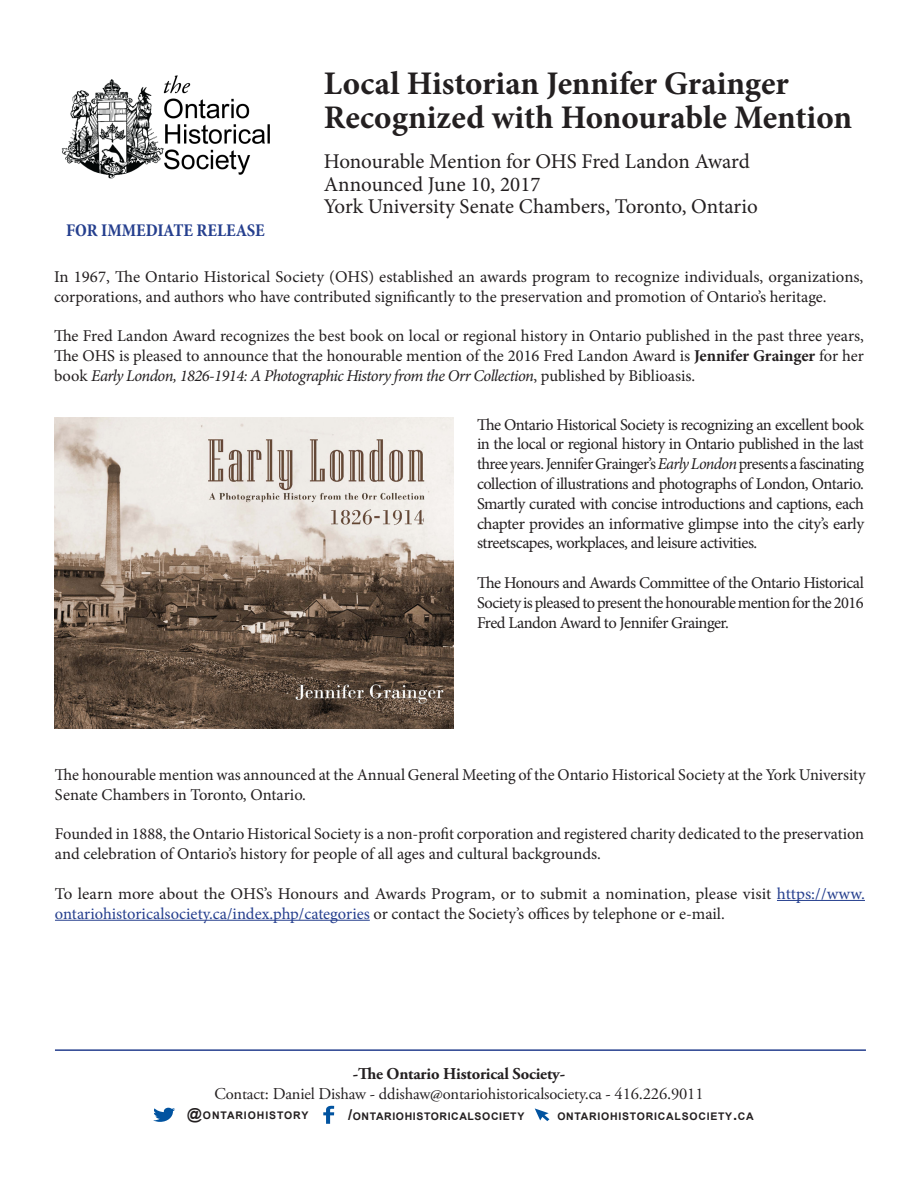
<style>
.page{position:relative;width:918px;height:1188px;background:#fff}
.page>*{position:absolute;margin:0;border:0;box-sizing:border-box;transform-origin:0 0}
.t1{font:700 33px "Minion Pro";color:#231f20}
.t2{font:21px "Minion Pro";letter-spacing:-.005em;color:#231f20}
.t3{font:700 condensed 18px "Minion Pro";color:#253f8e}
.t4{font:16.5px/19.8px "Minion Pro";letter-spacing:-.005em;color:#231f20}
.t5{font:16.5px "Adobe Garamond Pro";letter-spacing:-.01em;color:#231f20}
.t6{font:700 16.5px "Adobe Garamond Pro";letter-spacing:-.01em;color:#231f20}
.t7{font:700 10.5px "Arial";letter-spacing:.07em;color:#231f20}
.s1{font-weight:700}
.s2{font-style:italic}
.s3{color:#253f8e}
.s4{font-size:15px}
</style>
<div class="page">
<img style="left:61px;top:75px;width:209px;height:104px">
<hr style="left:777px;top:900px;width:88px;height:1px;background:#253f8e">
<hr style="left:55px;top:920px;width:315px;height:1px;background:#253f8e">
<hr style="left:55px;top:1049px;width:811px;height:2px;background:#253f8e">
<svg style="left:153px;top:1108px;width:22px;height:14px"></svg>
<svg style="left:323px;top:1106px;width:11px;height:18px"></svg>
<svg style="left:535px;top:1108px;width:14px;height:13px"></svg>
<img style="left:54px;top:418px;width:399px;height:310px">
<p class="t1" style="left:324px;top:60px;width:466px">Local Historian Jennifer Grainger</p>
<p class="t1" style="left:324px;top:95px;width:530px">Recognized with Honourable Mention</p>
<p class="t2" style="left:324px;top:147px;width:427px">Honourable Mention for OHS Fred Landon Award</p>
<p class="t2" style="left:324px;top:170px;width:218px">Announced June 10, 2017</p>
<p class="t2" style="left:324px;top:192px;width:436px">York University Senate Chambers, Toronto, Ontario</p>
<p class="t3" style="left:66px;top:218px;width:200px">FOR IMMEDIATE RELEASE</p>
<p class="t4" style="left:54px;top:267px;width:811px">In 1967, The Ontario Historical Society (OHS) established an awards program to recognize individuals, organizations, corporations, and authors who have contributed significantly to the preservation and promotion of Ontario’s heritage.</p>
<p class="t4" style="left:54px;top:326px;width:811px;text-align:justify">The Fred Landon Award recognizes the best book on local or regional history in Ontario published in the past three years, The OHS is pleased to announce that the honourable mention of the 2016 Fred Landon Award is <span class="s1">Jennifer Grainger</span> for her book <span class="s2">Early London, 1826-1914: A Photographic History from the Orr Collection</span>, published by Biblioasis.</p>
<p class="t4" style="left:477px;top:415px;width:389px;text-align:justify">The Ontario Historical Society is recognizing an excellent book in the local or regional history in Ontario published in the last three years. Jennifer Grainger’s <span class="s2">Early London</span> presents a fascinating collection of illustrations and photographs of London, Ontario.<br>Smartly curated with concise introductions and captions, each chapter provides an informative glimpse into the city’s early streetscapes, workplaces, and leisure activities.</p>
<p class="t4" style="left:477px;top:573px;width:388px;text-align:justify">The Honours and Awards Committee of the Ontario Historical Society is pleased to present the honourable mention for the 2016<br>Fred Landon Award to Jennifer Grainger.</p>
<p class="t4" style="left:55px;top:765px;width:812px">The honourable mention was announced at the Annual General Meeting of the Ontario Historical Society at the York University<br>Senate Chambers in Toronto, Ontario.</p>
<p class="t4" style="left:55px;top:824px;width:811px">Founded in 1888, the Ontario Historical Society is a non-profit corporation and registered charity dedicated to the preservation and celebration of Ontario’s history for people of all ages and cultural backgrounds.</p>
<p class="t4" style="left:55px;top:884px;width:811px">To learn more about the OHS’s Honours and Awards Program, or to submit a nomination, please visit <span class="s3">https://www. ontariohistoricalsociety.ca/index.php/categories</span> or contact the Society’s offices by telephone or e-mail.</p>
<p class="t6" style="left:353px;top:1065px;width:214px">-The Ontario Historical Society-</p>
<p class="t5" style="left:214px;top:1084px;width:491px">Contact: Daniel Dishaw - ddishaw@ontariohistoricalsociety.ca - 416.226.9011</p>
<p class="t7" style="left:187px;top:1108px;width:123px"><span class="s4">@</span>ONTARIOHISTORY</p>
<p class="t7" style="left:348px;top:1110px;width:178px"><span class="s4">/</span>ONTARIOHISTORICALSOCIETY</p>
<p class="t7" style="left:557px;top:1109px;width:198px">ONTARIOHISTORICALSOCIETY<span class="s4">.</span>CA</p>
</div>
